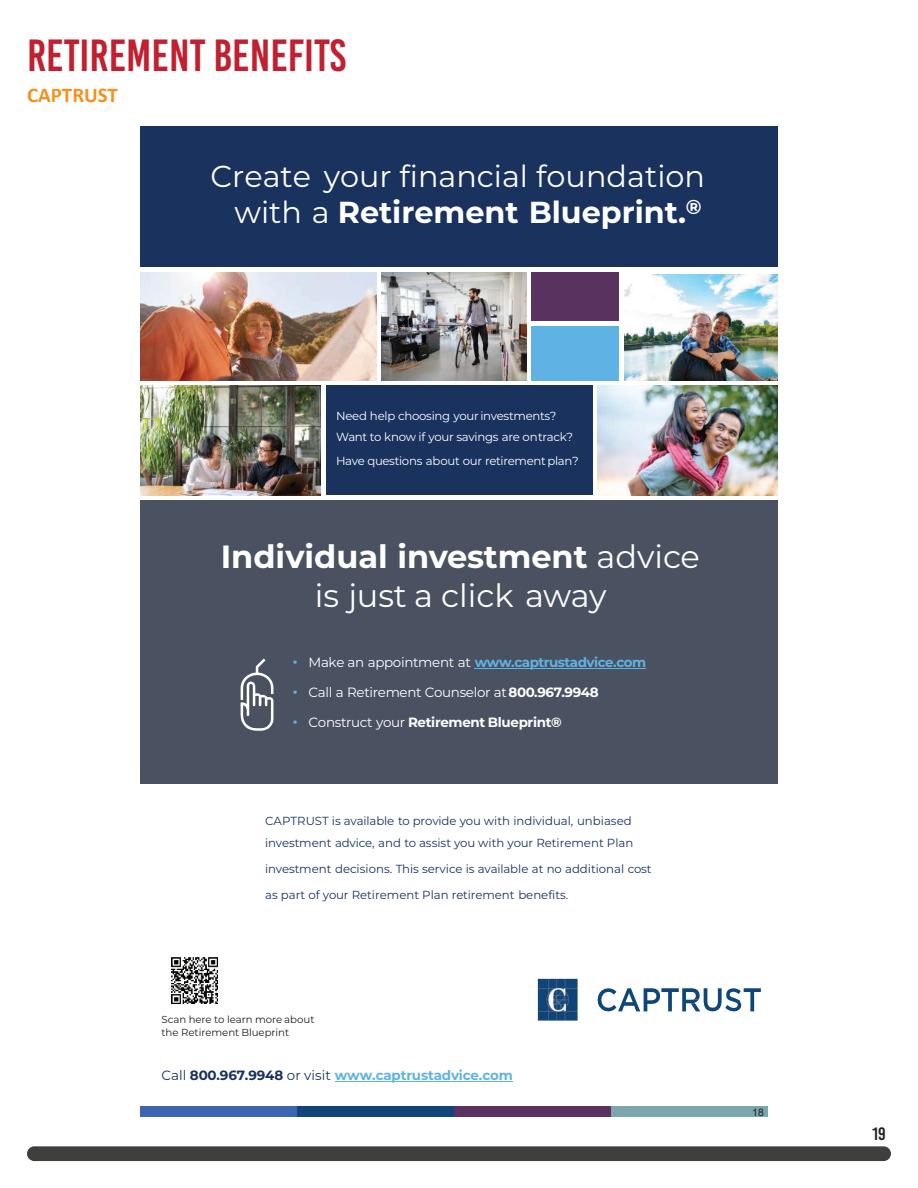
<style>
.page{position:relative;width:918px;height:1188px;background:#fff}
.page>*{position:absolute;margin:0;border:0;box-sizing:border-box;transform-origin:0 0}
.t1{font:45px "Bebas Kai";color:#c22030}
.t2{font:32.1px/38.2px "Montserrat";letter-spacing:-.005em;color:#fff;text-align:center}
.t3{font:30.3px/36.5px "Montserrat";color:#fff;text-align:right}
.t4{font:700 21px "Calibri";color:#f39221}
.t5{font:18px "Bebas Kai";color:#231f20}
.t6{font:700 13.5px "Montserrat";letter-spacing:-.015em;color:#5eb3e4}
.t7{font:700 13.5px "Montserrat";letter-spacing:-.035em;color:#5eb3e4}
.t8{font:13.5px "Montserrat";letter-spacing:-.025em;color:#fff}
.t9{font:700 13.5px "Montserrat";letter-spacing:-.025em;color:#fff}
.t10{font:11.7px/22.2px "Montserrat";letter-spacing:-.005em;color:#19325d}
.t11{font:11.7px/21px "Montserrat";letter-spacing:-.025em;color:#fff}
.t12{font:10.35px "Arial";color:#231f20}
.t13{font:10.2px/12.5px "Montserrat";letter-spacing:-.005em;color:#201d1e}
.s1{font-weight:700}
.s2{font-family:"Arial";font-weight:400}
.s3{font-weight:400;color:#fff}
.s4{font-family:"Arial";color:#5eb3e4}
.s5{font-family:"Arial";font-weight:400;color:#5eb3e4}
.s6{font-weight:400}
.s7{font-weight:400;color:#19325d}
.s8{color:#19325d}
</style>
<div class="page">
<div style="left:27px;top:1146px;width:864px;height:15px;background:#3f403e;border-radius:7px"></div>
<img style="left:140px;top:273px;width:236px;height:108px">
<img style="left:382px;top:273px;width:145px;height:108px">
<img style="left:624px;top:274px;width:154px;height:107px">
<div style="left:531px;top:272px;width:88px;height:49px;background:#5a325f"></div>
<img style="left:597px;top:386px;width:181px;height:109px">
<img style="left:140px;top:386px;width:181px;height:109px">
<div style="left:531px;top:326px;width:88px;height:55px;background:#5eb3e4"></div>
<div style="left:326px;top:386px;width:266px;height:109px;background:#19325e"></div>
<div style="left:140px;top:501px;width:638px;height:283px;background:#4a5262"></div>
<div style="left:140px;top:126px;width:638px;height:140px;background:#19325e"></div>
<hr style="left:475px;top:668px;width:171px;height:1px;background:#5eb3e4">
<svg style="left:241px;top:658px;width:32px;height:73px"></svg>
<img style="left:171px;top:957px;width:46px;height:46px">
<hr style="left:335px;top:1081px;width:178px;height:1px;background:#5eb3e4">
<svg style="left:598px;top:988px;width:163px;height:23px"></svg>
<img style="left:538px;top:978px;width:39px;height:43px">
<div style="left:140px;top:1106px;width:157px;height:11px;background:#3e66b0"></div>
<div style="left:297px;top:1106px;width:157px;height:11px;background:#114478"></div>
<div style="left:454px;top:1106px;width:157px;height:11px;background:#5c315f"></div>
<div style="left:611px;top:1106px;width:157px;height:11px;background:#7ba6ad"></div>
<h1 class="t1" style="left:27px;top:31px;width:321px">RETIREMENT BENEFITS</h1>
<h3 class="t4" style="left:27px;top:81px;width:93px">CAPTRUST</h3>
<h3 class="t3" style="left:210px;top:160px;width:496px">Create your financial foundation with a <span class="s1">Retirement Blueprint.</span><sup>®</sup></h3>
<p class="t11" style="left:336px;top:407px;width:239px">Need help choosing your investments?<br>Want to know if your savings are ontrack?</p>
<p class="t11" style="left:336px;top:452px;width:244px">Have questions about our retirementplan?</p>
<h2 class="t2" style="left:221px;top:540px;width:481px"><span class="s1">Individual investment</span> advice is just a click away</h2>
<p class="t7" style="left:293px;top:657px;width:355px"><span class="s2">•</span> <span class="s3">Make an appointment at</span> www.captrustadvice.com</p>
<p class="t8" style="left:293px;top:687px;width:307px"><span class="s4">•</span> Call a Retirement Counselor at<span class="s1">800.967.9948</span></p>
<p class="t9" style="left:293px;top:716px;width:270px"><span class="s5">•</span> <span class="s6">Construct your</span> Retirement Blueprint®</p>
<p class="t10" style="left:265px;top:811px;width:370px">CAPTRUST is available to provide you with individual, unbiased investment advice, and to assist you with your Retirement Plan</p>
<p class="t10" style="left:265px;top:859px;width:388px">investment decisions. This service is available at no additional cost</p>
<p class="t10" style="left:265px;top:885px;width:305px">as part of your Retirement Plan retirement benefits.</p>
<p class="t13" style="left:161px;top:1014px;width:155px">Scan here to learn more about the Retirement Blueprint</p>
<p class="t6" style="left:161px;top:1070px;width:353px"><span class="s7">Call</span> <span class="s8">800.967.9948</span> <span class="s7">or visit</span> www.captrustadvice.com</p>
<p class="t12" style="left:752px;top:1105px;width:13px">18</p>
<h3 class="t5" style="left:872px;top:1124px;width:15px">19</h3>
</div>
